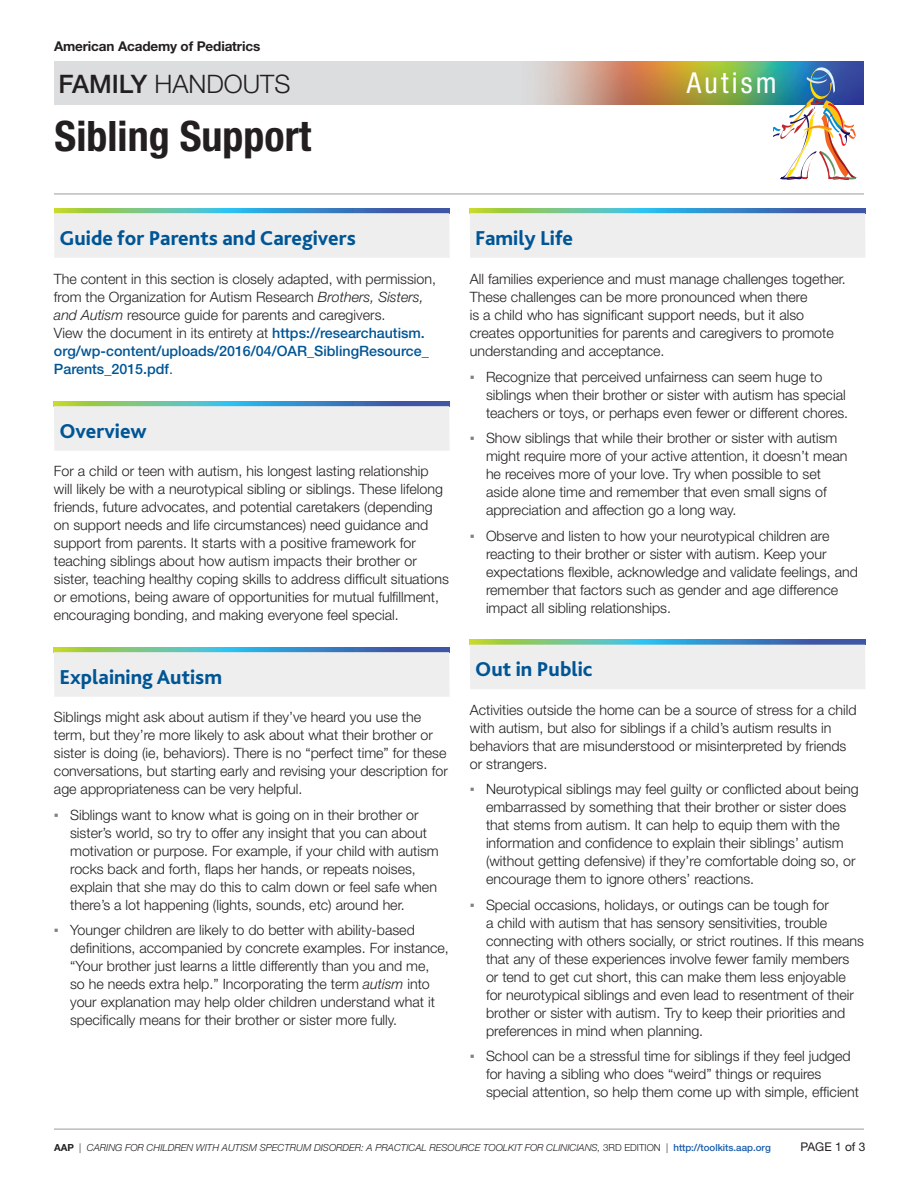
<style>
.page{position:relative;width:918px;height:1188px;background:#fff}
.page>*{position:absolute;margin:0;border:0;box-sizing:border-box;transform-origin:0 0}
.heading{font:700 condensed 42px "Helvetica Neue";color:#231f20}
.t1{font:condensed 28.8px "Helvetica Neue";letter-spacing:.11em;color:#fff}
.t2{font:300 25.5px "Helvetica Neue";color:#231f20}
.Bliss_heads{font:800 21px "Bliss 2";color:#005595}
.BODY{font:300 14.25px/18px "Helvetica Neue";color:#231f20}
.t3{font:700 13.5px "Helvetica Neue";letter-spacing:-.01em;color:#231f20}
.t4{font:12px "Helvetica Neue";color:#231f20}
.t5{font:italic 300 9.75px "Helvetica Neue";color:#231f20}
.s1{font-weight:500}
.s2{font-style:italic}
.s3{font-weight:500;color:#005595}
.s4{font-family:"Arial";font-weight:400;color:#808285}
.s5{font-weight:700;font-style:normal}
.s6{font-style:normal}
.s7{font-weight:500;font-style:normal;color:#185ca9}
</style>
<div class="page">
<img style="left:54px;top:62px;width:810px;height:42px">
<hr style="left:54px;top:1128px;width:810px;height:2px;background:#bcbdc0">
<img style="left:773px;top:66px;width:83px;height:114px">
<hr style="left:54px;top:193px;width:810px;height:2px;background:#bcbdc0">
<svg style="left:470px;top:640px;width:395px;height:5px;background:#5ea3ab"></svg>
<div style="left:470px;top:645px;width:395px;height:44px;background:#eeeeef"></div>
<svg style="left:54px;top:401px;width:395px;height:5px;background:#549ea7"></svg>
<div style="left:54px;top:406px;width:396px;height:45px;background:#eeeeef"></div>
<svg style="left:54px;top:647px;width:395px;height:5px;background:#549ea7"></svg>
<div style="left:54px;top:652px;width:396px;height:45px;background:#eeeeef"></div>
<svg style="left:54px;top:208px;width:395px;height:5px;background:#559ea7"></svg>
<div style="left:54px;top:213px;width:396px;height:45px;background:#eeeeef"></div>
<svg style="left:470px;top:208px;width:395px;height:5px;background:#549ea7"></svg>
<div style="left:470px;top:213px;width:395px;height:45px;background:#eeeeef"></div>
<p class="t3" style="left:54px;top:38px;width:208px">American Academy of Pediatrics</p>
<h3 class="t2" style="left:58px;top:69px;width:233px"><span class="s1">FAMILY</span> HANDOUTS</h3>
<p class="heading" style="left:55px;top:111px;width:258px">Sibling Support</p>
<h2 class="t1" style="left:687px;top:66px;width:91px">Autism</h2>
<p class="Bliss_heads" style="left:59px;top:225px;width:298px">Guide for Parents and Caregivers</p>
<p class="BODY" style="left:54px;top:270px;width:384px">The content in this section is closely adapted, with permission, from the Organization for Autism Research <span class="s2">Brothers, Sisters, and Autism</span> resource guide for parents and caregivers.<br>View the document in its entirety at <span class="s3">https://researchautism. org/wp-content/uploads/2016/04/OAR_SiblingResource_ Parents_2015.pdf</span>.</p>
<p class="Bliss_heads" style="left:59px;top:418px;width:89px">Overview</p>
<p class="BODY" style="left:54px;top:462px;width:397px">For a child or teen with autism, his longest lasting relationship will likely be with a neurotypical sibling or siblings. These lifelong friends, future advocates, and potential caretakers (depending on support needs and life circumstances) need guidance and support from parents. It starts with a positive framework for teaching siblings about how autism impacts their brother or sister, teaching healthy coping skills to address difficult situations or emotions, being aware of opportunities for mutual fulfillment, encouraging bonding, and making everyone feel special.</p>
<p class="Bliss_heads" style="left:59px;top:664px;width:164px">Explaining Autism</p>
<p class="BODY" style="left:54px;top:708px;width:396px">Siblings might ask about autism if they’ve heard you use the term, but they’re more likely to ask about what their brother or sister is doing (ie, behaviors). There is no “perfect time” for these conversations, but starting early and revising your description for age appropriateness can be very helpful.</p>
<p class="BODY" style="left:70px;top:805px;width:370px;text-indent:-16px"><span class="s4">▪</span> Siblings want to know what is going on in their brother or sister’s world, so try to offer any insight that you can about motivation or purpose. For example, if your child with autism rocks back and forth, flaps her hands, or repeats noises, explain that she may do this to calm down or feel safe when there’s a lot happening (lights, sounds, etc) around her.</p>
<p class="BODY" style="left:70px;top:921px;width:380px;text-indent:-16px"><span class="s4">▪</span> Younger children are likely to do better with ability-based definitions, accompanied by concrete examples. For instance, “Your brother just learns a little differently than you and me,<br>so he needs extra help.” Incorporating the term <span class="s2">autism</span> into your explanation may help older children understand what it specifically means for their brother or sister more fully.</p>
<p class="Bliss_heads" style="left:475px;top:225px;width:100px">Family Life</p>
<p class="BODY" style="left:470px;top:270px;width:378px">All families experience and must manage challenges together.<br>These challenges can be more pronounced when there<br>is a child who has significant support needs, but it also creates opportunities for parents and caregivers to promote understanding and acceptance.</p>
<p class="BODY" style="left:486px;top:367px;width:364px;text-indent:-16px"><span class="s4">▪</span> Recognize that perceived unfairness can seem huge to siblings when their brother or sister with autism has special teachers or toys, or perhaps even fewer or different chores.</p>
<p class="BODY" style="left:486px;top:429px;width:363px;text-indent:-16px"><span class="s4">▪</span> Show siblings that while their brother or sister with autism might require more of your active attention, it doesn’t mean he receives more of your love. Try when possible to set aside alone time and remember that even small signs of appreciation and affection go a long way.</p>
<p class="BODY" style="left:486px;top:526px;width:373px;text-indent:-16px"><span class="s4">▪</span> Observe and listen to how your neurotypical children are reacting to their brother or sister with autism. Keep your expectations flexible, acknowledge and validate feelings, and remember that factors such as gender and age difference impact all sibling relationships.</p>
<p class="Bliss_heads" style="left:475px;top:656px;width:119px">Out in Public</p>
<p class="BODY" style="left:470px;top:700px;width:388px">Activities outside the home can be a source of stress for a child with autism, but also for siblings if a child’s autism results in behaviors that are misunderstood or misinterpreted by friends or strangers.</p>
<p class="BODY" style="left:486px;top:780px;width:374px;text-indent:-16px"><span class="s4">▪</span> Neurotypical siblings may feel guilty or conflicted about being embarrassed by something that their brother or sister does that stems from autism. It can help to equip them with the information and confidence to explain their siblings’ autism (without getting defensive) if they’re comfortable doing so, or encourage them to ignore others’ reactions.</p>
<p class="BODY" style="left:486px;top:895px;width:379px;text-indent:-16px"><span class="s4">▪</span> Special occasions, holidays, or outings can be tough for<br>a child with autism that has sensory sensitivities, trouble connecting with others socially, or strict routines. If this means that any of these experiences involve fewer family members or tend to get cut short, this can make them less enjoyable for neurotypical siblings and even lead to resentment of their brother or sister with autism. Try to keep their priorities and preferences in mind when planning.</p>
<p class="BODY" style="left:486px;top:1047px;width:374px;text-indent:-16px"><span class="s4">▪</span> School can be a stressful time for siblings if they feel judged for having a sibling who does “weird” things or requires special attention, so help them come up with simple, efficient</p>
<p class="t5" style="left:54px;top:1142px;width:718px"><span class="s5">AAP</span> <span class="s6">|</span> CARING FOR CHILDREN WITH AUTISM SPECTRUM DISORDER: A PRACTICAL RESOURCE TOOLKIT FOR CLINICIANS, <span class="s6">3RD EDITION |</span> <span class="s7">http://toolkits.aap.org</span></p>
<p class="t4" style="left:801px;top:1140px;width:66px">PAGE 1 of 3</p>
</div>
